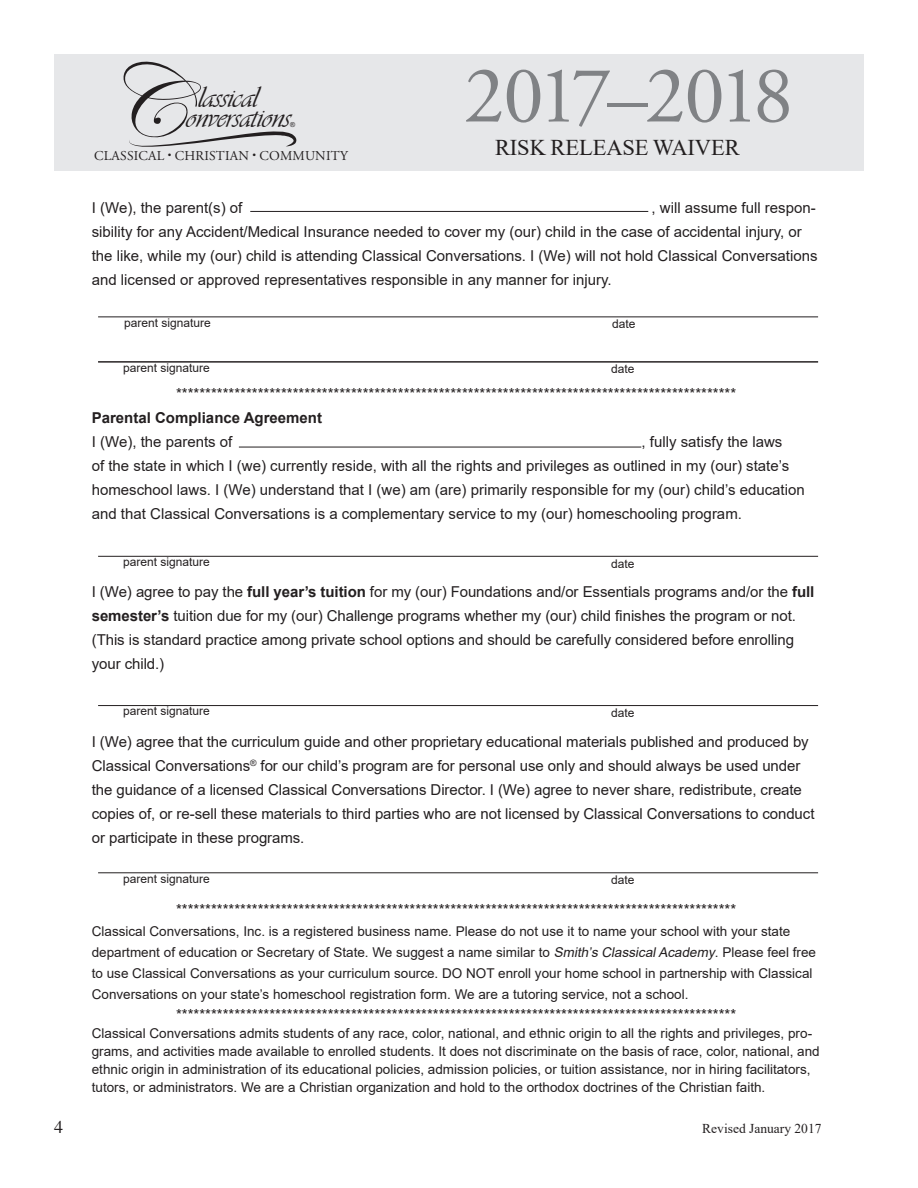
<style>
.page{position:relative;width:918px;height:1188px;background:#fff}
.page>*{position:absolute;margin:0;border:0;box-sizing:border-box;transform-origin:0 0}
.t1{font:81px "Adobe Garamond Pro";letter-spacing:-.075em;color:#808285}
.t2{font:30.75px "Vivaldii";letter-spacing:-.01em;color:#231f20}
.t3{font:22.5px "Times New Roman";letter-spacing:-.005em;color:#231f20}
.t4{font:18px "Times";color:#231f20}
.t5{font:15px/24px "Arial";letter-spacing:-.005em;color:#231f20}
.t6{font:700 15px "Arial";color:#231f20}
.t7{font:13.5px/21px "Arial";color:#231f20}
.t8{font:13.5px "Adobe Garamond Pro";letter-spacing:.015em;color:#231f20}
.t9{font:13.5px "Times New Roman";color:#231f20}
.t10{font:12px "Arial";color:#231f20}
.t11{font:6.9px "Arial";color:#231f20}
.s1{font-size:9.45px}
.s2{font-weight:700}
.s3{font-style:italic}
</style>
<div class="page">
<hr style="left:239px;top:447px;width:402px;height:1px;background:#231f20">
<hr style="left:250px;top:211px;width:398px;height:1px;background:#231f20">
<hr style="left:98px;top:316px;width:720px;height:1px;background:#231f20">
<hr style="left:98px;top:362px;width:720px;height:1px;background:#231f20">
<hr style="left:98px;top:556px;width:720px;height:1px;background:#231f20">
<hr style="left:98px;top:705px;width:720px;height:1px;background:#231f20">
<hr style="left:98px;top:872px;width:720px;height:1px;background:#231f20">
<div style="left:54px;top:54px;width:810px;height:117px;background:#e6e7e9"></div>
<svg style="left:129px;top:131px;width:168px;height:16px"></svg>
<p class="t4" style="left:54px;top:1117px;width:10px">4</p>
<p class="t2" style="left:198px;top:79px;width:61px">lassical</p>
<p class="t2" style="left:186px;top:99px;width:106px">onversations</p>
<p class="t11" style="left:290px;top:120px;width:7px">®</p>
<p class="t8" style="left:94px;top:147px;width:255px">CLASSICAL <span class="s1">•</span> CHRISTIAN <span class="s1">•</span> COMMUNITY</p>
<p class="t1" style="left:464px;top:47px;width:331px">2017–2018</p>
<p class="t3" style="left:495px;top:131px;width:246px">RISK RELEASE WAIVER</p>
<p class="t5" style="left:92px;top:195px;width:727px;text-indent:560px">, will assume full respon&shy;sibility for any Accident/Medical Insurance needed to cover my (our) child in the case of accidental injury, or the like, while my (our) child is attending Classical Conversations. I (We) will not hold Classical Conversations and licensed or approved representatives responsible in any manner for injury.</p>
<p class="t5" style="left:92px;top:195px;width:152px">I (We), the parent(s) of</p>
<p class="t10" style="left:124px;top:314px;width:88px">parent signature</p>
<p class="t10" style="left:123px;top:359px;width:88px">parent signature</p>
<p class="t10" style="left:612px;top:316px;width:25px">date</p>
<p class="t10" style="left:611px;top:361px;width:25px">date</p>
<p class="t5" style="left:176px;top:381px;width:562px">************************************************************************************************</p>
<p class="t6" style="left:92px;top:407px;width:232px">Parental Compliance Agreement</p>
<p class="t5" style="left:92px;top:429px;width:142px">I (We), the parents of</p>
<p class="t5" style="left:92px;top:429px;width:715px;text-indent:550px">, fully satisfy the laws<br>of the state in which I (we) currently reside, with all the rights and privileges as outlined in my (our) state’s homeschool laws. I (We) understand that I (we) am (are) primarily responsible for my (our) child’s education and that Classical Conversations is a complementary service to my (our) homeschooling program.</p>
<p class="t10" style="left:123px;top:554px;width:88px">parent signature</p>
<p class="t10" style="left:611px;top:555px;width:25px">date</p>
<p class="t5" style="left:92px;top:579px;width:724px">I (We) agree to pay the <span class="s2">full year’s tuition</span> for my (our) Foundations and/or Essentials programs and/or the <span class="s2">full semester’s</span> tuition due for my (our) Challenge programs whether my (our) child finishes the program or not. (This is standard practice among private school options and should be carefully considered before enrolling your child.)</p>
<p class="t10" style="left:123px;top:703px;width:88px">parent signature</p>
<p class="t10" style="left:611px;top:704px;width:25px">date</p>
<p class="t5" style="left:92px;top:729px;width:724px">I (We) agree that the curriculum guide and other proprietary educational materials published and produced by Classical Conversations<sup>®</sup> for our child’s program are for personal use only and should always be used under the guidance of a licensed Classical Conversations Director. I (We) agree to never share, redistribute, create copies of, or re-sell these materials to third parties who are not licensed by Classical Conversations to conduct or participate in these programs.</p>
<p class="t10" style="left:123px;top:870px;width:88px">parent signature</p>
<p class="t10" style="left:611px;top:872px;width:25px">date</p>
<p class="t5" style="left:176px;top:897px;width:562px">************************************************************************************************</p>
<p class="t7" style="left:92px;top:920px;width:726px">Classical Conversations, Inc. is a registered business name. Please do not use it to name your school with your state department of education or Secretary of State. We suggest a name similar to <span class="s3">Smith’s ClassicalAcademy</span>. Please feel free to use Classical Conversations as your curriculum source. DO NOT enroll your home school in partnership with Classical Conversations on your state’s homeschool registration form. We are a tutoring service, not a school.</p>
<p class="t5" style="left:176px;top:1002px;width:562px">************************************************************************************************</p>
<p class="t7" style="left:92px;top:1024px;width:729px;line-height:18px">Classical Conversations admits students of any race, color, national, and ethnic origin to all the rights and privileges, pro&shy;grams, and activities made available to enrolled students. It does not discriminate on the basis of race, color, national, and ethnic origin in administration of its educational policies, admission policies, or tuition assistance, nor in hiring facilitators, tutors, or administrators. We are a Christian organization and hold to the orthodox doctrines of the Christian faith.</p>
<p class="t9" style="left:702px;top:1119px;width:121px">Revised January 2017</p>
</div>
